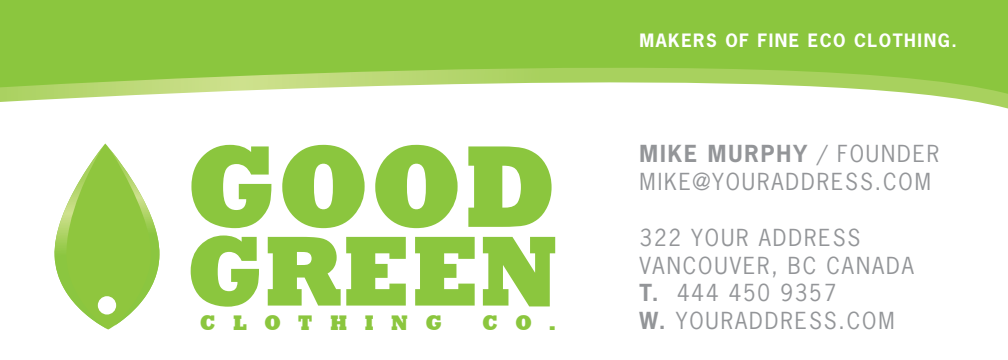
<style>
.page{position:relative;width:1008px;height:360px;background:#fff}
.page>*{position:absolute;margin:0;border:0;box-sizing:border-box;transform-origin:0 0}
.t1{font:800 118.4px "Rockwell";color:#8bc63e;scale:.91 1}
.t2{font:800 101.2px "Rockwell";color:#8bc63e;scale:.91 1}
.t3{font:22px/28px "News Gothic";letter-spacing:.09em;color:#939598}
.t4{font:800 21.6px "Rockwell";letter-spacing:.89em;color:#8bc63e;scale:.91 1}
.t5{font:700 17.2px "News Gothic";letter-spacing:.09em;color:#fff}
.s1{font-weight:700}
</style>
<div class="page">
<svg style="left:0;top:0;width:1008px;height:109px;fill:#8bc63e"></svg>
<svg style="left:54px;top:146px;width:106px;height:183px"></svg>
<div style="left:98px;top:296px;width:18px;height:19px;background:#fff;border-radius:50%"></div>
<h1 class="t1" style="left:186px;top:119px;width:409px">GOOD</h1>
<h2 class="t2" style="left:186px;top:213px;width:410px">GREEN</h2>
<p class="t4" style="left:200px;top:310px;width:268px">CLOTHING</p>
<p class="t4" style="left:482px;top:310px;width:83px">CO.</p>
<p class="t5" style="left:639px;top:29px;width:319px">MAKERS OF FINE ECO CLOTHING.</p>
<p class="t3" style="left:640px;top:139px;width:301px"><span class="s1">MIKE MURPHY</span> / FOUNDER<br>MIKE@YOURADDRESS.COM</p>
<p class="t3" style="left:640px;top:223px;width:276px">322 YOUR ADDRESS<br>VANCOUVER, BC CANADA<br><span class="s1">T.</span> 444 450 9357<br><span class="s1">W.</span> YOURADDRESS.COM</p>
</div>
